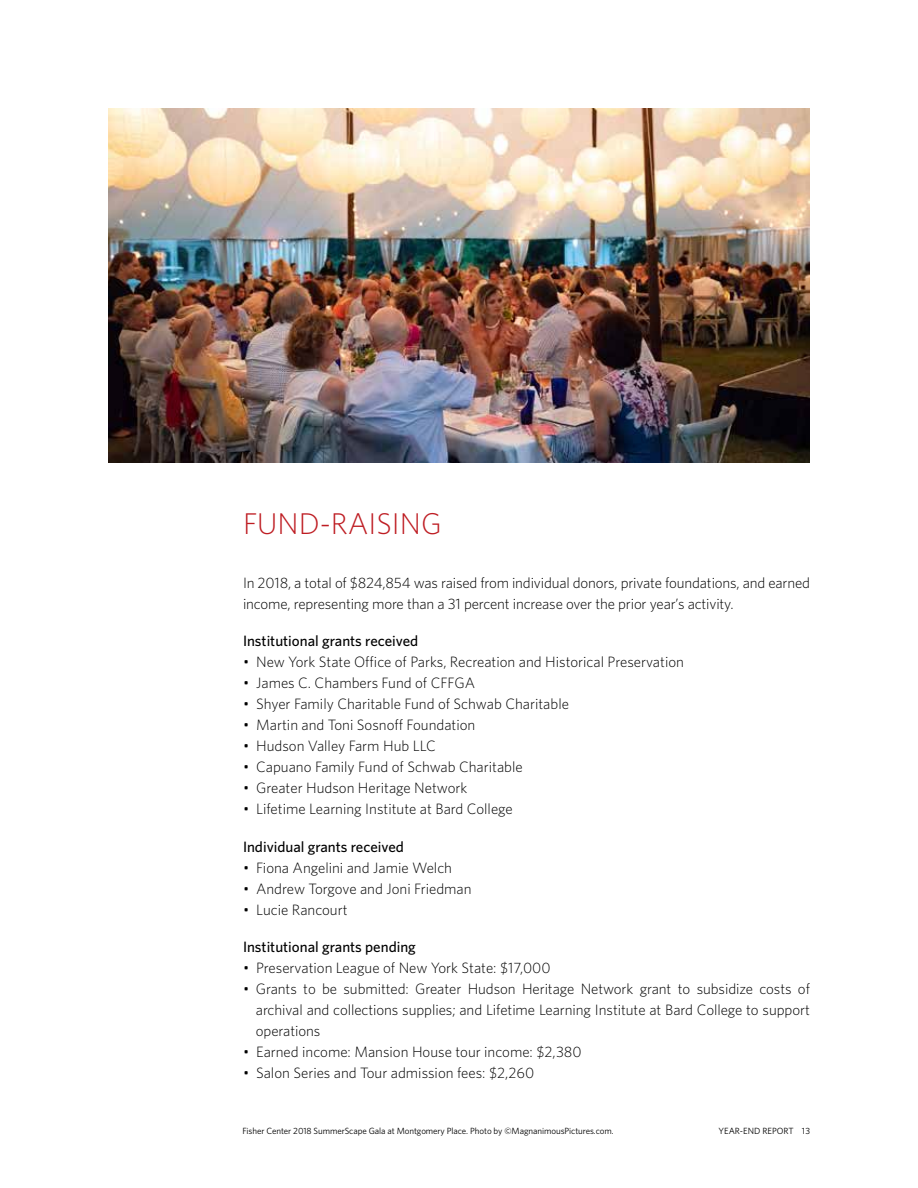
<style>
.page{position:relative;width:918px;height:1188px;background:#fff}
.page>*{position:absolute;margin:0;border:0;box-sizing:border-box;transform-origin:0 0}
.t1{font:300 30px "Whitney";color:#be1d23}
.t2{font:300 15px/21px "Whitney";color:#000}
.t3{font:500 15px "Whitney";color:#000}
.t4{font:9px "Whitney";letter-spacing:-.01em;color:#000}
</style>
<div class="page">
<img style="left:108px;top:108px;width:702px;height:354px">
<h1 class="t1" style="left:243px;top:506px;width:200px">FUND-RAISING</h1>
<p class="t2" style="left:243px;top:572px;width:569px">In 2018, a total of $824,854 was raised from individual donors, private foundations, and earned income, representing more than a 31 percent increase over the prior year’s activity.</p>
<p class="t3" style="left:243px;top:632px;width:177px">Institutional grants received</p>
<p class="t2" style="left:243px;top:651px;width:443px">• New York State Office of Parks, Recreation and Historical Preservation</p>
<p class="t2" style="left:243px;top:672px;width:234px">• James C. Chambers Fund of CFFGA</p>
<p class="t2" style="left:243px;top:693px;width:328px">• Shyer Family Charitable Fund of Schwab Charitable</p>
<p class="t2" style="left:243px;top:714px;width:234px">• Martin and Toni Sosnoff Foundation</p>
<p class="t2" style="left:243px;top:735px;width:194px">• Hudson Valley Farm Hub LLC</p>
<p class="t2" style="left:243px;top:756px;width:281px">• Capuano Family Fund of Schwab Charitable</p>
<p class="t2" style="left:243px;top:777px;width:226px">• Greater Hudson Heritage Network</p>
<p class="t2" style="left:243px;top:798px;width:271px">• Lifetime Learning Institute at Bard College</p>
<p class="t3" style="left:243px;top:837px;width:162px">Individual grants received</p>
<p class="t2" style="left:243px;top:857px;width:211px">• Fiona Angelini and Jamie Welch</p>
<p class="t2" style="left:243px;top:878px;width:230px">• Andrew Torgove and Joni Friedman</p>
<p class="t2" style="left:243px;top:899px;width:106px">• Lucie Rancourt</p>
<p class="t3" style="left:243px;top:938px;width:174px">Institutional grants pending</p>
<p class="t2" style="left:243px;top:957px;width:309px">• Preservation League of New York State: $17,000</p>
<p class="t2" style="left:256px;top:978px;width:556px;text-align:justify;text-indent:-13px">• Grants to be submitted: Greater Hudson Heritage Network grant to subsidize costs of archival and collections supplies; and Lifetime Learning Institute at Bard College to support operations</p>
<p class="t2" style="left:243px;top:1041px;width:340px">• Earned income: Mansion House tour income: $2,380</p>
<p class="t2" style="left:243px;top:1062px;width:293px">• Salon Series and Tour admission fees: $2,260</p>
<p class="t4" style="left:243px;top:1125px;width:373px">Fisher Center 2018 SummerScape Gala at Montgomery Place. Photo by ©MagnanimousPictures.com.</p>
<p class="t4" style="left:719px;top:1125px;width:93px">YEAR-END REPORT 13</p>
</div>
